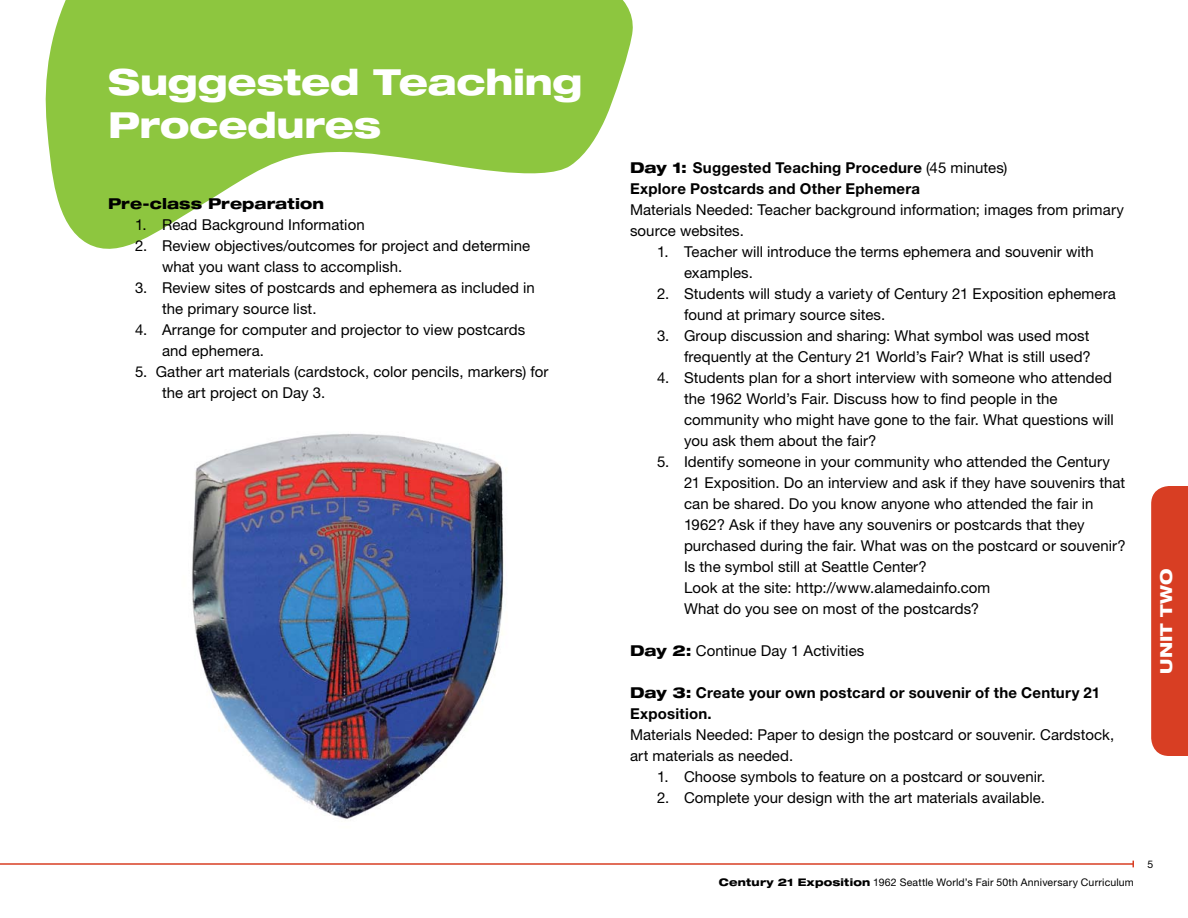
<style>
.page{position:relative;width:1188px;height:918px;background:#fff}
.page>*{position:absolute;margin:0;border:0;box-sizing:border-box;transform-origin:0 0}
.t1{font:800 expanded 36px/43.2px "Helvetica Neue LT Std";letter-spacing:-.005em;color:#fff}
.t2{font:800 expanded 16.5px "Helvetica Neue LT Std";color:#fff}
.t3{font:15px/21px "Helvetica Neue LT Std";letter-spacing:.005em;color:#000}
.t4{font:700 15px/21px "Helvetica Neue LT Std";letter-spacing:.015em;color:#000}
.t5{font:800 expanded 15px "Helvetica Neue LT Std";color:#000}
.t6{font:10.5px "Helvetica Neue LT Std";letter-spacing:.015em;color:#000}
.s1{font-weight:800;font-stretch:expanded}
.s2{font-weight:400}
</style>
<div class="page">
<div style="left:1151px;top:486px;width:37px;height:270px;background:#d83e23"></div>
<hr style="left:0;top:863px;width:1133px;height:2px;background:#d83e23">
<svg style="left:1132px;top:861px;width:2px;height:6px"></svg>
<img style="left:192px;top:434px;width:312px;height:385px">
<svg style="left:45px;top:0;width:588px;height:249px;fill:#8dc63f"></svg>
<h1 class="t1" style="left:108px;top:59px;width:476px">Suggested Teaching<br>Procedures</h1>
<p class="t5" style="left:108px;top:194px;width:218px">Pre-class Preparation</p>
<p class="t3" style="left:135px;top:214px;width:231px">1. Read Background Information</p>
<p class="t3" style="left:162px;top:235px;width:370px;text-indent:-27px">2. Review objectives/outcomes for project and determine what you want class to accomplish.</p>
<p class="t3" style="left:162px;top:277px;width:374px;text-indent:-27px">3. Review sites of postcards and ephemera as included in the primary source list.</p>
<p class="t3" style="left:162px;top:319px;width:365px;text-indent:-27px">4. Arrange for computer and projector to view postcards and ephemera.</p>
<p class="t3" style="left:162px;top:361px;width:388px;text-indent:-27px">5. Gather art materials (cardstock, color pencils, markers) for the art project on Day 3.</p>
<p class="t4" style="left:630px;top:157px;width:379px"><span class="s1">Day 1:</span> Suggested Teaching Procedure <span class="s2">(45 minutes)<br></span>Explore Postcards and Other Ephemera</p>
<p class="t3" style="left:630px;top:199px;width:496px">Materials Needed: Teacher background information; images from primary source websites.</p>
<p class="t3" style="left:684px;top:241px;width:411px;text-indent:-27px">1. Teacher will introduce the terms ephemera and souvenir with examples.</p>
<p class="t3" style="left:684px;top:283px;width:433px;text-indent:-27px">2. Students will study a variety of Century 21 Exposition ephemera found at primary source sites.</p>
<p class="t3" style="left:657px;top:325px;width:435px;text-align:right">3. Group discussion and sharing: What symbol was used most frequently at the Century 21 World’s Fair? What is still used?</p>
<p class="t3" style="left:684px;top:367px;width:431px;text-indent:-27px">4. Students plan for a short interview with someone who attended the 1962 World’s Fair. Discuss how to find people in the community who might have gone to the fair. What questions will you ask them about the fair?</p>
<p class="t3" style="left:684px;top:451px;width:443px;text-indent:-27px">5. Identify someone in your community who attended the Century 21 Exposition. Do an interview and ask if they have souvenirs that can be shared. Do you know anyone who attended the fair in 1962? Ask if they have any souvenirs or postcards that they purchased during the fair. What was on the postcard or souvenir?<br>Is the symbol still at Seattle Center?<br>Look at the site: http://www.alamedainfo.com<br>What do you see on most of the postcards?</p>
<p class="t3" style="left:630px;top:640px;width:236px"><span class="s1">Day 2:</span> Continue Day 1 Activities</p>
<p class="t4" style="left:630px;top:682px;width:472px"><span class="s1">Day 3:</span> Create your own postcard or souvenir of the Century 21<br>Exposition.</p>
<p class="t3" style="left:630px;top:724px;width:486px">Materials Needed: Paper to design the postcard or souvenir. Cardstock, art materials as needed.</p>
<p class="t3" style="left:657px;top:766px;width:390px">1. Choose symbols to feature on a postcard or souvenir.</p>
<p class="t3" style="left:657px;top:787px;width:389px">2. Complete your design with the art materials available.</p>
<p class="t2" style="left:1156px;top:674px;width:107px;rotate:-90deg">unit two</p>
<p class="t6" style="left:719px;top:876px;width:417px"><span class="s1">Century 21 Exposition</span> 1962 Seattle World’s Fair 50th Anniversary Curriculum</p>
<p class="t6" style="left:1148px;top:858px;width:7px">5</p>
</div>
